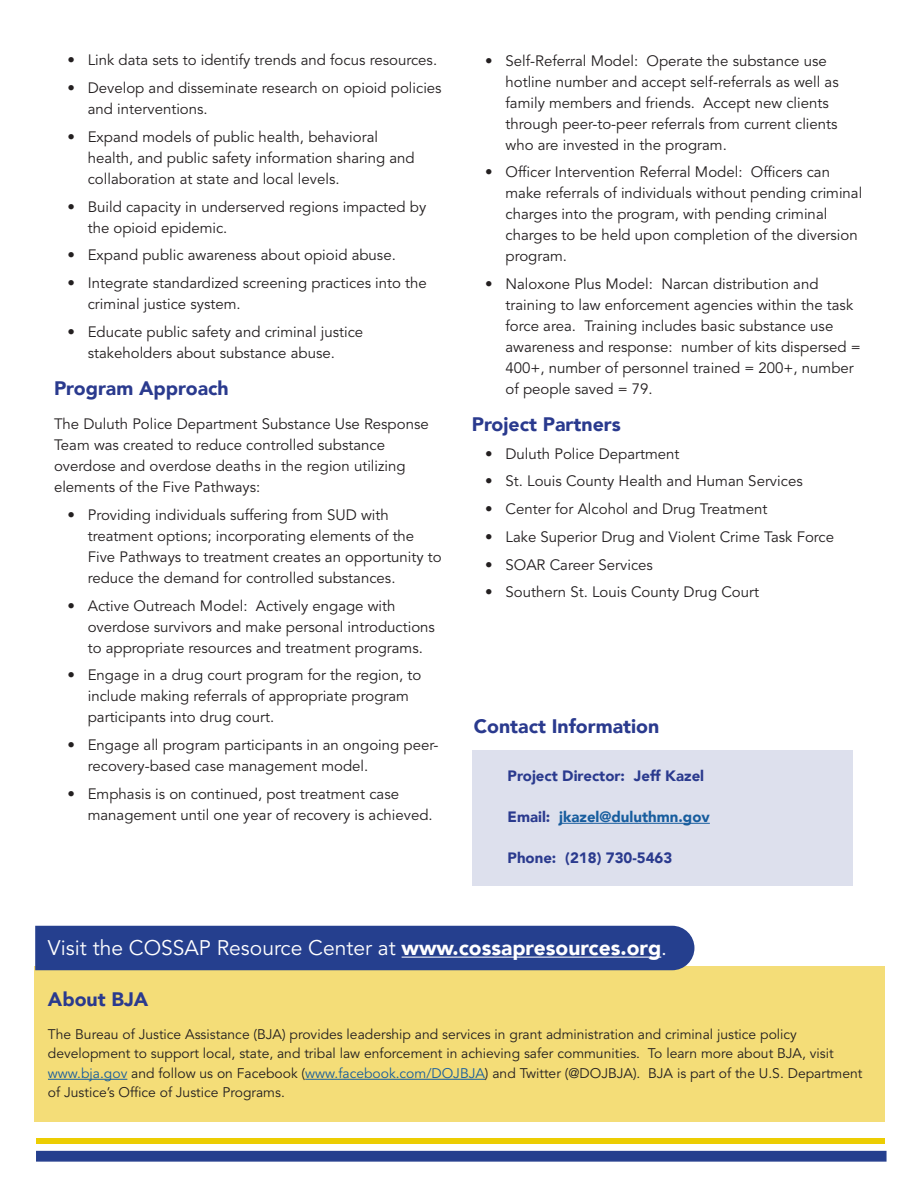
<style>
.page{position:relative;width:918px;height:1188px;background:#fff}
.page>*{position:absolute;margin:0;border:0;box-sizing:border-box;transform-origin:0 0}
.t1{font:21px "Avenir LT Std";color:#fff}
.t2{font:900 19.5px "Avenir LT";color:#2a3a8e}
.t3{font:15px/21px "Avenir LT Std";color:#231f20}
.t4{font:900 15px "Avenir LT";color:#2a3a8e}
.t5{font:900 15px "Avenir LT";color:#175d9e}
.t6{font:13.8px/19.5px "Avenir LT Std";color:#231f20}
.s1{color:#2a3a8e}
.s2{font-family:"Avenir LT";font-weight:900}
.s3{color:#175d9e}
</style>
<div class="page">
<div style="left:34px;top:967px;width:851px;height:155px;background:#f4dd78"></div>
<hr style="left:48px;top:1079px;width:79px;height:1px;background:#175d9e">
<hr style="left:305px;top:1079px;width:180px;height:1px;background:#175d9e">
<div style="left:36px;top:1151px;width:851px;height:11px;background:#253f8e;border:2px solid #253f8e"></div>
<div style="left:36px;top:1138px;width:849px;height:5px;background:#eccd02"></div>
<div style="left:35px;top:926px;width:659px;height:44px;background:#253f8e"></div>
<hr style="left:402px;top:957px;width:259px;height:1px;background:#fff">
<div style="left:472px;top:750px;width:381px;height:135px;background:#dde0ed"></div>
<hr style="left:559px;top:823px;width:151px;height:1px;background:#175d9e">
<p class="t3" style="left:68px;top:50px;width:371px">• Link data sets to identify trends and focus resources.</p>
<p class="t3" style="left:88px;top:78px;width:355px;text-indent:-20px">• Develop and disseminate research on opioid policies and interventions.</p>
<p class="t3" style="left:88px;top:127px;width:328px;text-indent:-20px">• Expand models of public health, behavioral health, and public safety information sharing and collaboration at state and local levels.</p>
<p class="t3" style="left:88px;top:196px;width:340px;text-indent:-20px">• Build capacity in underserved regions impacted by the opioid epidemic.</p>
<p class="t3" style="left:68px;top:245px;width:330px">• Expand public awareness about opioid abuse.</p>
<p class="t3" style="left:88px;top:273px;width:341px;text-indent:-20px">• Integrate standardized screening practices into the criminal justice system.</p>
<p class="t3" style="left:68px;top:322px;width:297px;text-align:center">• Educate public safety and criminal justice stakeholders about substance abuse.</p>
<h2 class="t2" style="left:54px;top:376px;width:176px">Program Approach</h2>
<p class="t3" style="left:54px;top:414px;width:376px">The Duluth Police Department Substance Use Response Team was created to reduce controlled substance overdose and overdose deaths in the region utilizing elements of the Five Pathways:</p>
<p class="t3" style="left:88px;top:505px;width:356px;text-indent:-20px">• Providing individuals suffering from SUD with treatment options; incorporating elements of the Five Pathways to treatment creates an opportunity to reduce the demand for controlled substances.</p>
<p class="t3" style="left:88px;top:596px;width:349px;text-indent:-20px">• Active Outreach Model: Actively engage with overdose survivors and make personal introductions to appropriate resources and treatment programs.</p>
<p class="t3" style="left:88px;top:665px;width:335px;text-indent:-20px">• Engage in a drug court program for the region, to include making referrals of appropriate program participants into drug court.</p>
<p class="t3" style="left:88px;top:735px;width:352px;text-indent:-20px">• Engage all program participants in an ongoing peer&shy;recovery-based case management model.</p>
<p class="t3" style="left:88px;top:784px;width:347px;text-indent:-20px">• Emphasis is on continued, post treatment case management until one year of recovery is achieved.</p>
<p class="t3" style="left:506px;top:50px;width:335px;text-indent:-20px">• Self-Referral Model: Operate the substance use hotline number and accept self-referrals as well as family members and friends. Accept new clients through peer-to-peer referrals from current clients who are invested in the program.</p>
<p class="t3" style="left:506px;top:162px;width:358px;text-indent:-20px">• Officer Intervention Referral Model: Officers can make referrals of individuals without pending criminal charges into the program, with pending criminal charges to be held upon completion of the diversion program.</p>
<p class="t3" style="left:506px;top:274px;width:357px;text-indent:-20px">• Naloxone Plus Model: Narcan distribution and training to law enforcement agencies within the task force area. Training includes basic substance use awareness and response: number of kits dispersed = 400+, number of personnel trained = 200+, number of people saved = 79.</p>
<h2 class="t2" style="left:472px;top:412px;width:151px">Project Partners</h2>
<p class="t3" style="left:485px;top:443px;width:196px">• Duluth Police Department</p>
<p class="t3" style="left:485px;top:471px;width:319px">• St. Louis County Health and Human Services</p>
<p class="t3" style="left:485px;top:499px;width:284px">• Center for Alcohol and Drug Treatment</p>
<p class="t3" style="left:485px;top:527px;width:350px">• Lake Superior Drug and Violent Crime Task Force</p>
<p class="t3" style="left:485px;top:554px;width:169px">• SOAR Career Services</p>
<p class="t3" style="left:485px;top:582px;width:275px">• Southern St. Louis County Drug Court</p>
<h2 class="t2" style="left:474px;top:714px;width:187px">Contact Information</h2>
<p class="t4" style="left:508px;top:766px;width:198px">Project Director: Jeff Kazel</p>
<p class="t5" style="left:508px;top:808px;width:204px"><span class="s1">Email:</span> jkazel@duluthmn.gov</p>
<p class="t4" style="left:508px;top:849px;width:166px">Phone: (218) 730-5463</p>
<p class="t1" style="left:48px;top:936px;width:621px">Visit the COSSAP Resource Center at <span class="s2">www.cossapresources.org</span>.</p>
<h2 class="t2" style="left:48px;top:987px;width:102px">About BJA</h2>
<p class="t6" style="left:48px;top:1025px;width:816px">The Bureau of Justice Assistance (BJA) provides leadership and services in grant administration and criminal justice policy development to support local, state, and tribal law enforcement in achieving safer communities. To learn more about BJA, visit <span class="s3">www.bja.gov</span> and follow us on Facebook (<span class="s3">www.facebook.com/DOJBJA</span>) and Twitter (@DOJBJA). BJA is part of the U.S. Department of Justice’s Office of Justice Programs.</p>
</div>
